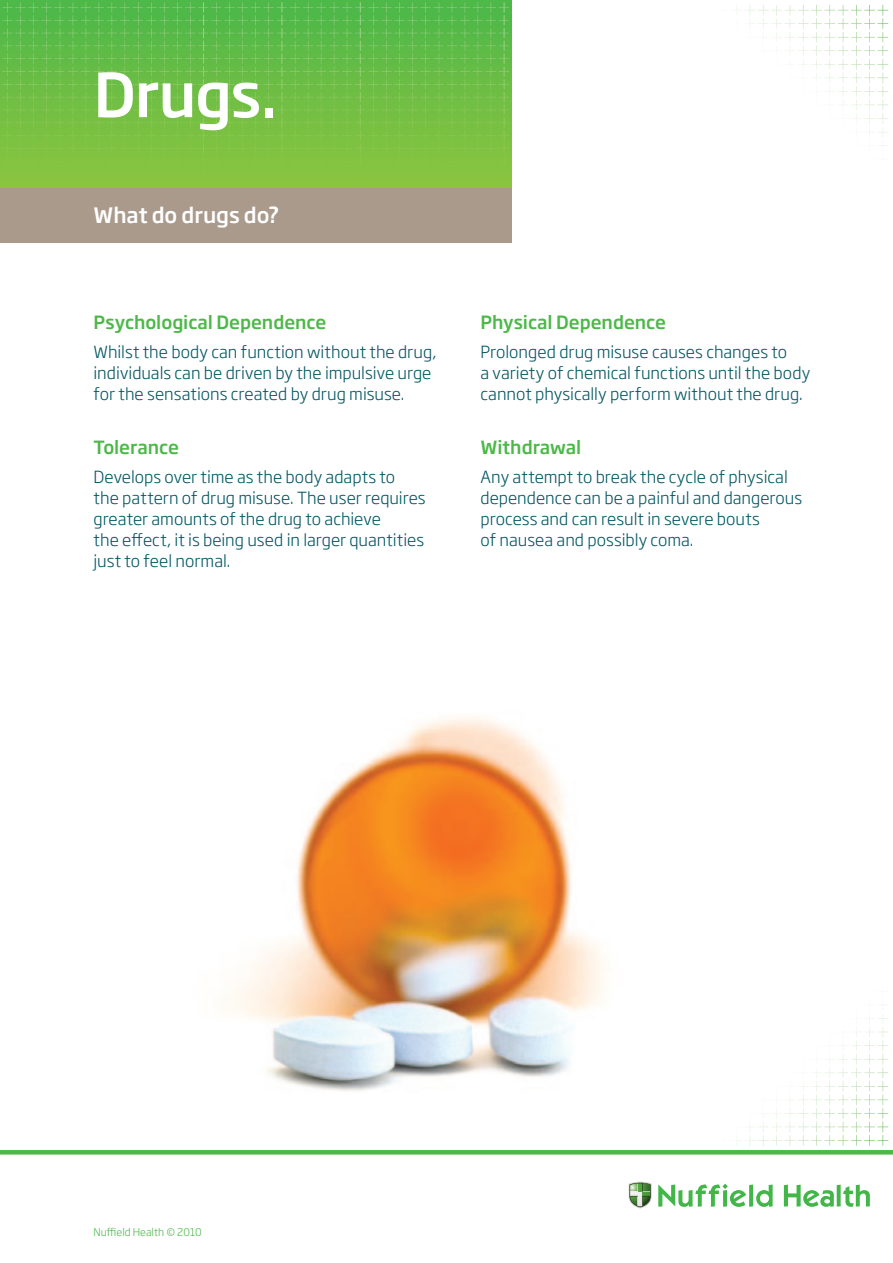
<style>
.page{position:relative;width:893px;height:1263px;background:#fff}
.page>*{position:absolute;margin:0;border:0;box-sizing:border-box;transform-origin:0 0}
.t1{font:500 60px "Soho Gothic Pro";letter-spacing:-.02em;color:#fff}
.Sub_head{font:500 21px "Soho Gothic Pro";letter-spacing:-.005em;color:#fff}
.Sub_head-2{font:500 18px "Soho Gothic Pro";letter-spacing:-.005em;color:#4cb848}
.Sub_head-3{font:300 16.5px/21px "Soho Gothic Pro";color:#035762}
.t2{font:300 10.5px "Soho Gothic Pro";color:#4cb848}
</style>
<div class="page">
<img style="left:231px;top:717px;width:375px;height:374px">
<div style="left:0;top:187px;width:511px;height:55px;background:#a99a8c"></div>
<svg style="left:0;top:0;width:511px;height:187px;background:#6fbe45"></svg>
<img style="left:107px;top:92px;width:402px;height:10px">
<img style="left:107px;top:2px;width:402px;height:11px">
<svg style="left:736px;top:1004px;width:152px;height:142px"></svg>
<hr style="left:0;top:1150px;width:893px;height:4px;background:#4cb848">
<svg style="left:658px;top:1184px;width:115px;height:23px"></svg>
<svg style="left:784px;top:1184px;width:86px;height:23px"></svg>
<svg style="left:629px;top:1182px;width:22px;height:26px"></svg>
<svg style="left:736px;top:5px;width:152px;height:141px"></svg>
<p class="t1" style="left:94px;top:48px;width:185px">Drugs.</p>
<p class="Sub_head" style="left:94px;top:199px;width:187px">What do drugs do?</p>
<p class="Sub_head-2" style="left:94px;top:308px;width:234px">Psychological Dependence</p>
<p class="Sub_head-3" style="left:94px;top:341px;width:344px">Whilst the body can function without the drug, individuals can be driven by the impulsive urge for the sensations created by drug misuse.</p>
<p class="Sub_head-2" style="left:94px;top:433px;width:87px">Tolerance</p>
<p class="Sub_head-3" style="left:94px;top:466px;width:334px">Develops over time as the body adapts to<br>the pattern of drug misuse. The user requires greater amounts of the drug to achieve<br>the effect, it is being used in larger quantities just to feel normal.</p>
<p class="Sub_head-2" style="left:480px;top:308px;width:187px">Physical Dependence</p>
<p class="Sub_head-3" style="left:480px;top:341px;width:331px">Prolonged drug misuse causes changes to<br>a variety of chemical functions until the body cannot physically perform without the drug.</p>
<p class="Sub_head-2" style="left:480px;top:433px;width:102px">Withdrawal</p>
<p class="Sub_head-3" style="left:480px;top:466px;width:323px">Any attempt to break the cycle of physical dependence can be a painful and dangerous process and can result in severe bouts<br>of nausea and possibly coma.</p>
<p class="t2" style="left:94px;top:1224px;width:110px">Nuffield Health © 2010</p>
</div>
